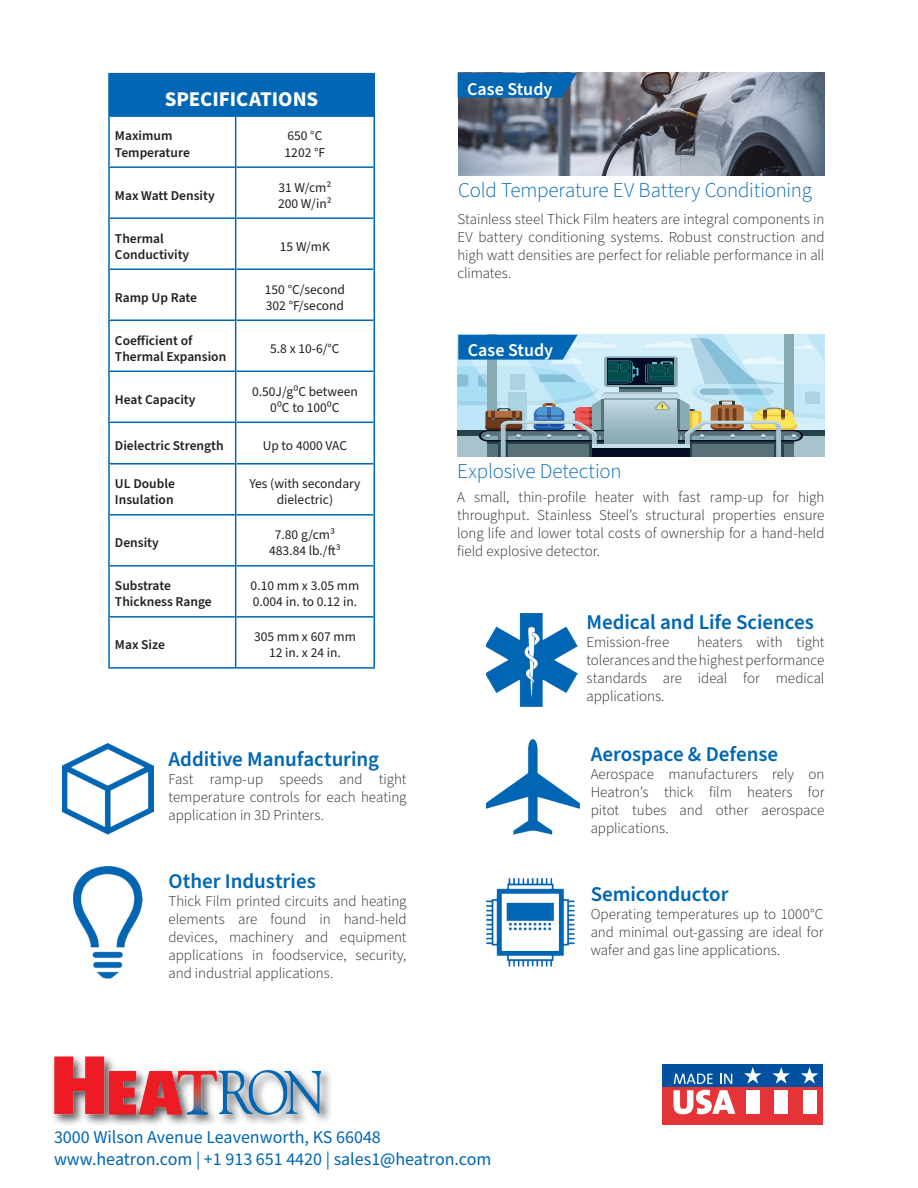
<style>
.page{position:relative;width:918px;height:1188px;background:#fff}
.page>*{position:absolute;margin:0;border:0;box-sizing:border-box;transform-origin:0 0}
.t1{font:600 21px "Source Sans Pro";letter-spacing:-.005em;color:#0166b3}
.t2{font:300 21px "Source Sans Pro";letter-spacing:-.01em;color:#0166b3}
.t3{font:700 21px "Source Sans Pro";letter-spacing:-.005em;color:#fff}
.t4{font:18px/21.6px "Source Sans Pro";color:#0166b3}
.t5{font:600 18px "Source Sans Pro";color:#fff}
.t6{font:300 15px/18px "Source Sans Pro";color:#231f20;text-align:justify}
.t7{font:13.5px/16.2px "Source Sans Pro";color:#231f20}
.t8{font:600 13.5px/16.2px "Source Sans Pro";color:#231f20}
</style>
<div class="page">
<img style="left:458px;top:73px;width:366px;height:103px">
<svg style="left:458px;top:73px;width:119px;height:25px"></svg>
<svg style="left:457px;top:335px;width:367px;height:121px"></svg>
<div style="left:109px;top:74px;width:265px;height:42px;background:#0166b3"></div>
<hr style="left:108px;top:73px;width:128px;height:1px;background:#0166b3">
<hr style="left:108px;top:74px;width:2px;height:41px;background:#0166b3">
<hr style="left:236px;top:73px;width:139px;height:1px;background:#0166b3">
<hr style="left:108px;top:115px;width:127px;height:2px;background:#0166b3">
<hr style="left:108px;top:117px;width:2px;height:49px;background:#0166b3">
<hr style="left:108px;top:166px;width:127px;height:2px;background:#0166b3">
<hr style="left:108px;top:168px;width:2px;height:49px;background:#0166b3">
<hr style="left:108px;top:217px;width:127px;height:2px;background:#0166b3">
<hr style="left:108px;top:219px;width:2px;height:49px;background:#0166b3">
<hr style="left:108px;top:268px;width:127px;height:2px;background:#0166b3">
<hr style="left:108px;top:270px;width:2px;height:49px;background:#0166b3">
<hr style="left:108px;top:319px;width:127px;height:2px;background:#0166b3">
<hr style="left:108px;top:321px;width:2px;height:50px;background:#0166b3">
<hr style="left:108px;top:371px;width:127px;height:1px;background:#0166b3">
<hr style="left:108px;top:372px;width:2px;height:50px;background:#0166b3">
<hr style="left:108px;top:422px;width:127px;height:1px;background:#0166b3">
<hr style="left:108px;top:423px;width:2px;height:40px;background:#0166b3">
<hr style="left:108px;top:463px;width:127px;height:2px;background:#0166b3">
<hr style="left:108px;top:465px;width:2px;height:49px;background:#0166b3">
<hr style="left:108px;top:514px;width:127px;height:2px;background:#0166b3">
<hr style="left:108px;top:516px;width:2px;height:49px;background:#0166b3">
<hr style="left:108px;top:565px;width:127px;height:2px;background:#0166b3">
<hr style="left:108px;top:567px;width:2px;height:49px;background:#0166b3">
<hr style="left:108px;top:616px;width:127px;height:2px;background:#0166b3">
<hr style="left:108px;top:618px;width:2px;height:49px;background:#0166b3">
<hr style="left:108px;top:667px;width:127px;height:2px;background:#0166b3">
<hr style="left:373px;top:74px;width:2px;height:41px;background:#0166b3">
<hr style="left:235px;top:115px;width:140px;height:2px;background:#0166b3">
<hr style="left:235px;top:117px;width:1px;height:50px;background:#0166b3">
<hr style="left:373px;top:117px;width:2px;height:50px;background:#0166b3">
<hr style="left:235px;top:167px;width:1px;height:51px;background:#0166b3">
<hr style="left:373px;top:167px;width:2px;height:51px;background:#0166b3">
<hr style="left:235px;top:218px;width:1px;height:51px;background:#0166b3">
<hr style="left:373px;top:218px;width:2px;height:51px;background:#0166b3">
<hr style="left:235px;top:269px;width:1px;height:51px;background:#0166b3">
<hr style="left:373px;top:269px;width:2px;height:51px;background:#0166b3">
<hr style="left:235px;top:320px;width:1px;height:51px;background:#0166b3">
<hr style="left:373px;top:320px;width:2px;height:51px;background:#0166b3">
<hr style="left:235px;top:371px;width:1px;height:51px;background:#0166b3">
<hr style="left:373px;top:371px;width:2px;height:51px;background:#0166b3">
<hr style="left:235px;top:422px;width:1px;height:42px;background:#0166b3">
<hr style="left:373px;top:422px;width:2px;height:42px;background:#0166b3">
<hr style="left:235px;top:464px;width:1px;height:51px;background:#0166b3">
<hr style="left:373px;top:464px;width:2px;height:51px;background:#0166b3">
<hr style="left:235px;top:515px;width:1px;height:51px;background:#0166b3">
<hr style="left:373px;top:515px;width:2px;height:51px;background:#0166b3">
<hr style="left:235px;top:566px;width:1px;height:51px;background:#0166b3">
<hr style="left:373px;top:566px;width:2px;height:51px;background:#0166b3">
<hr style="left:235px;top:617px;width:1px;height:50px;background:#0166b3">
<hr style="left:373px;top:617px;width:2px;height:50px;background:#0166b3">
<hr style="left:235px;top:667px;width:140px;height:2px;background:#0166b3">
<hr style="left:236px;top:166px;width:137px;height:2px;background:#0166b3">
<hr style="left:236px;top:217px;width:137px;height:2px;background:#0166b3">
<hr style="left:236px;top:268px;width:137px;height:2px;background:#0166b3">
<hr style="left:236px;top:319px;width:137px;height:2px;background:#0166b3">
<hr style="left:236px;top:371px;width:137px;height:1px;background:#0166b3">
<hr style="left:236px;top:422px;width:137px;height:1px;background:#0166b3">
<hr style="left:236px;top:463px;width:137px;height:2px;background:#0166b3">
<hr style="left:236px;top:514px;width:137px;height:2px;background:#0166b3">
<hr style="left:236px;top:565px;width:137px;height:2px;background:#0166b3">
<hr style="left:236px;top:616px;width:137px;height:2px;background:#0166b3">
<div style="left:51px;top:1054px;width:282px;height:72px;background:#231f20;opacity:.75"></div>
<img style="left:54px;top:1056px;width:267px;height:58px">
<div style="left:662px;top:1064px;width:161px;height:60px;background:#0052a0"></div>
<div style="left:662px;top:1087px;width:161px;height:37px;background:#e63337"></div>
<svg style="left:674px;top:1074px;width:39px;height:10px"></svg>
<svg style="left:720px;top:1074px;width:12px;height:10px"></svg>
<svg style="left:674px;top:1090px;width:61px;height:24px"></svg>
<svg style="left:744px;top:1067px;width:18px;height:17px"></svg>
<svg style="left:772px;top:1067px;width:18px;height:17px"></svg>
<svg style="left:801px;top:1067px;width:17px;height:17px"></svg>
<div style="left:747px;top:1090px;width:13px;height:24px;background:#fff"></div>
<div style="left:774px;top:1090px;width:14px;height:24px;background:#fff"></div>
<div style="left:803px;top:1090px;width:13px;height:24px;background:#fff"></div>
<img style="left:486px;top:740px;width:94px;height:94px">
<img style="left:486px;top:613px;width:91px;height:93px">
<img style="left:486px;top:878px;width:88px;height:88px">
<img style="left:63px;top:744px;width:91px;height:90px">
<img style="left:74px;top:867px;width:69px;height:112px">
<h1 class="t3" style="left:165px;top:84px;width:155px">SPECIFICATIONS</h1>
<p class="t8" style="left:115px;top:128px;width:76px">Maximum<br>Temperature</p>
<p class="t7" style="left:285px;top:128px;width:42px">650 °C<br>1202 °F</p>
<p class="t8" style="left:115px;top:187px;width:101px">Max Watt Density</p>
<p class="t7" style="left:278px;top:179px;width:55px">31 W/cm²<br>200 W/in²</p>
<p class="t8" style="left:115px;top:230px;width:76px">Thermal<br>Conductivity</p>
<p class="t7" style="left:280px;top:238px;width:52px">15 W/mK</p>
<p class="t8" style="left:115px;top:289px;width:84px">Ramp Up Rate</p>
<p class="t7" style="left:265px;top:281px;width:82px">150 °C/second<br>302 °F/second</p>
<p class="t8" style="left:115px;top:332px;width:113px">Coefficient of<br>Thermal Expansion</p>
<p class="t7" style="left:270px;top:341px;width:71px">5.8 x 10-6/°C</p>
<p class="t8" style="left:115px;top:392px;width:82px">Heat Capacity</p>
<p class="t7" style="left:252px;top:383px;width:107px;text-align:center">0.50J/g⁰C between<br>0⁰C to 100⁰C</p>
<p class="t8" style="left:115px;top:438px;width:110px">Dielectric Strength</p>
<p class="t7" style="left:263px;top:438px;width:86px">Up to 4000 VAC</p>
<p class="t8" style="left:115px;top:476px;width:61px">UL Double<br>Insulation</p>
<p class="t7" style="left:249px;top:476px;width:113px;text-align:center">Yes (with secondary dielectric)</p>
<p class="t8" style="left:115px;top:535px;width:45px">Density</p>
<p class="t7" style="left:269px;top:527px;width:73px;text-align:center">7.80 g/cm³<br>483.84 lb./ft³</p>
<p class="t8" style="left:115px;top:578px;width:98px">Substrate<br>Thickness Range</p>
<p class="t7" style="left:251px;top:578px;width:110px">0.10 mm x 3.05 mm<br>0.004 in. to 0.12 in.</p>
<p class="t8" style="left:115px;top:637px;width:51px">Max Size</p>
<p class="t7" style="left:254px;top:629px;width:103px;text-align:center">305 mm x 607 mm<br>12 in. x 24 in.</p>
<h1 class="t1" style="left:169px;top:745px;width:212px">Additive Manufacturing</h1>
<p class="t6" style="left:169px;top:771px;width:240px">Fast ramp-up speeds and tight temperature controls for each heating application in 3D Printers.</p>
<h1 class="t1" style="left:169px;top:867px;width:149px">Other Industries</h1>
<p class="t6" style="left:169px;top:893px;width:240px">Thick Film printed circuits and heating elements are found in hand-held devices, machinery and equipment applications in foodservice, security, and industrial applications.</p>
<p class="t5" style="left:467px;top:77px;width:87px">Case Study</p>
<h1 class="t2" style="left:458px;top:176px;width:355px">Cold Temperature EV Battery Conditioning</h1>
<p class="t6" style="left:457px;top:211px;width:369px">Stainless steel Thick Film heaters are integral components in EV battery conditioning systems. Robust construction and high watt densities are perfect for reliable performance in all climates.</p>
<p class="t5" style="left:468px;top:338px;width:87px">Case Study</p>
<h1 class="t2" style="left:457px;top:457px;width:166px">Explosive Detection</h1>
<p class="t6" style="left:457px;top:488px;width:369px">A small, thin-profile heater with fast ramp-up for high throughput. Stainless Steel’s structural properties ensure long life and lower total costs of ownership for a hand-held field explosive detector.</p>
<h1 class="t1" style="left:586px;top:608px;width:229px">Medical and Life Sciences</h1>
<p class="t6" style="left:586px;top:634px;width:84px">Emission-free</p>
<p class="t6" style="left:586px;top:634px;width:240px;text-indent:111px">heaters with tight tolerances and the highest performance standards are ideal for medical applications.</p>
<h1 class="t1" style="left:591px;top:740px;width:189px">Aerospace &amp; Defense</h1>
<p class="t6" style="left:591px;top:766px;width:235px">Aerospace manufacturers rely on Heatron’s thick film heaters for pitot tubes and other aerospace applications.</p>
<h1 class="t1" style="left:591px;top:880px;width:139px">Semiconductor</h1>
<p class="t6" style="left:591px;top:905px;width:234px">Operating temperatures up to 1000°C and minimal out-gassing are ideal for wafer and gas line applications.</p>
<p class="t4" style="left:54px;top:1127px;width:439px">3000 Wilson Avenue Leavenworth, KS 66048 www.heatron.com | +1 913 651 4420 | sales1@heatron.com</p>
</div>
